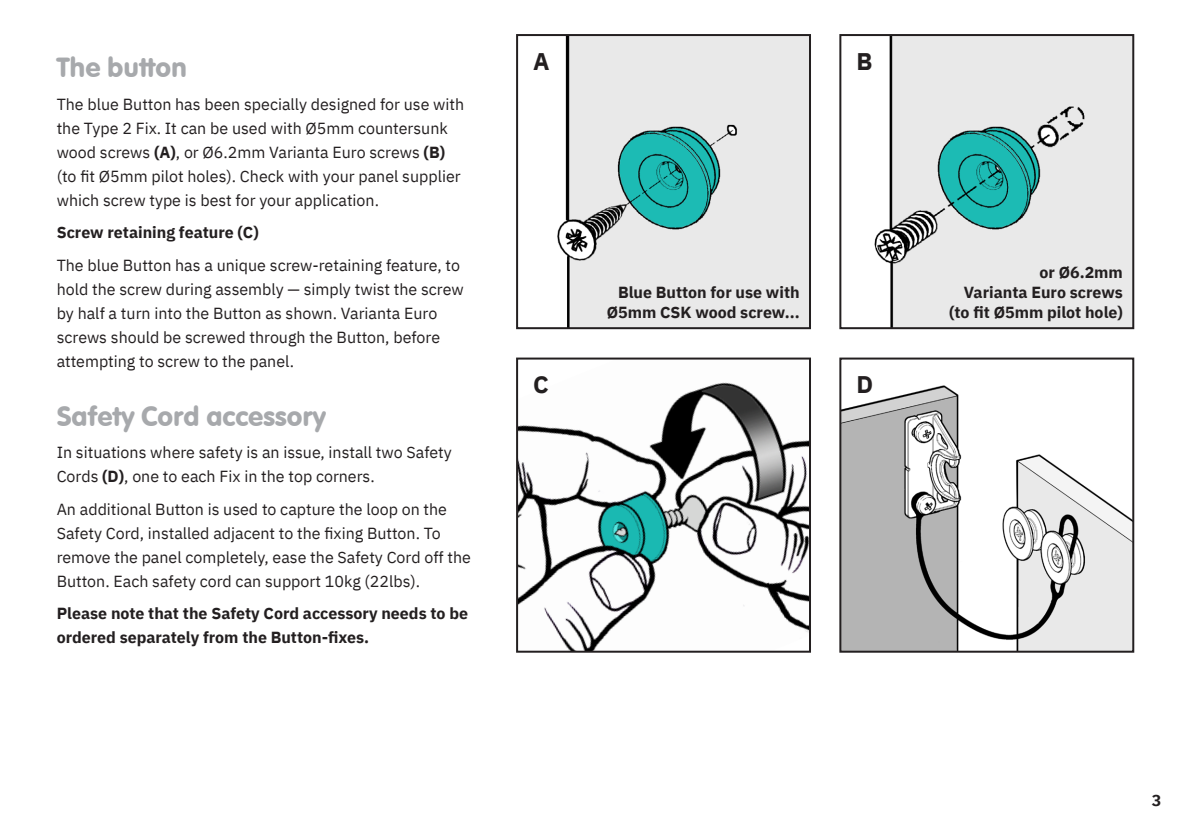
<style>
.page{position:relative;width:1191px;height:840px;background:#fff}
.page>*{position:absolute;margin:0;border:0;box-sizing:border-box;transform-origin:0 0}
.t1{font:27px "VAG Rounded BT";color:#a7a9ac}
.t2{font:700 24px "IBM Plex Sans";color:#231f20}
.t3{font:16px/24px "IBM Plex Sans";color:#231f20}
.t4{font:700 16px/20px "IBM Plex Sans";color:#231f20;text-align:right}
.s1{font-weight:700}
</style>
<div class="page">
<img style="left:874px;top:37px;width:257px;height:289px">
<div style="left:839px;top:34px;width:295px;height:295px;border:2px solid #231f20"></div>
<img style="left:557px;top:37px;width:251px;height:289px">
<div style="left:516px;top:34px;width:295px;height:295px;border:2px solid #231f20"></div>
<img style="left:519px;top:382px;width:289px;height:267px">
<div style="left:516px;top:357px;width:295px;height:295px;border:2px solid #231f20"></div>
<img style="left:842px;top:385px;width:289px;height:264px">
<div style="left:839px;top:357px;width:295px;height:295px;border:2px solid #231f20"></div>
<p class="t1" style="left:57px;top:51px;width:132px">The button</p>
<p class="t3" style="left:57px;top:91px;width:409px">The blue Button has been specially designed for use with the Type 2 Fix. It can be used with Ø5mm countersunk wood screws <span class="s1">(A)</span>, or Ø6.2mm Varianta Euro screws <span class="s1">(B) </span>(to fit Ø5mm pilot holes). Check with your panel supplier which screw type is best for your application.</p>
<p class="t4" style="left:57px;top:221px;width:203px">Screw retaining feature (C)</p>
<p class="t3" style="left:57px;top:252px;width:408px">The blue Button has a unique screw-retaining feature, to hold the screw during assembly — simply twist the screw by half a turn into the Button as shown. Varianta Euro screws should be screwed through the Button, before attempting to screw to the panel.</p>
<p class="t1" style="left:57px;top:398px;width:271px">Safety Cord accessory</p>
<p class="t3" style="left:57px;top:439px;width:397px">In situations where safety is an issue, install two Safety<br>Cords <span class="s1">(D)</span>, one to each Fix in the top corners.</p>
<p class="t3" style="left:57px;top:495px;width:416px">An additional Button is used to capture the loop on the Safety Cord, installed adjacent to the fixing Button. To remove the panel completely, ease the Safety Cord off the Button. Each safety cord can support 10kg (22lbs).</p>
<p class="t4" style="left:57px;top:600px;width:413px;line-height:24px;text-align:left">Please note that the Safety Cord accessory needs to be ordered separately from the Button-fixes.</p>
<p class="t2" style="left:533px;top:42px;width:18px">A</p>
<p class="t2" style="left:856px;top:42px;width:18px">B</p>
<p class="t2" style="left:533px;top:365px;width:17px">C</p>
<p class="t4" style="left:606px;top:280px;width:194px">Blue Button for use with<br>Ø5mm CSK wood screw...</p>
<p class="t2" style="left:856px;top:365px;width:18px">D</p>
<p class="t4" style="left:1039px;top:260px;width:85px">or Ø6.2mm</p>
<p class="t4" style="left:963px;top:280px;width:161px">Varianta Euro screws</p>
<p class="t4" style="left:949px;top:300px;width:175px">(to fit Ø5mm pilot hole)</p>
<p class="t4" style="left:1151px;top:788px;width:11px">3</p>
</div>
